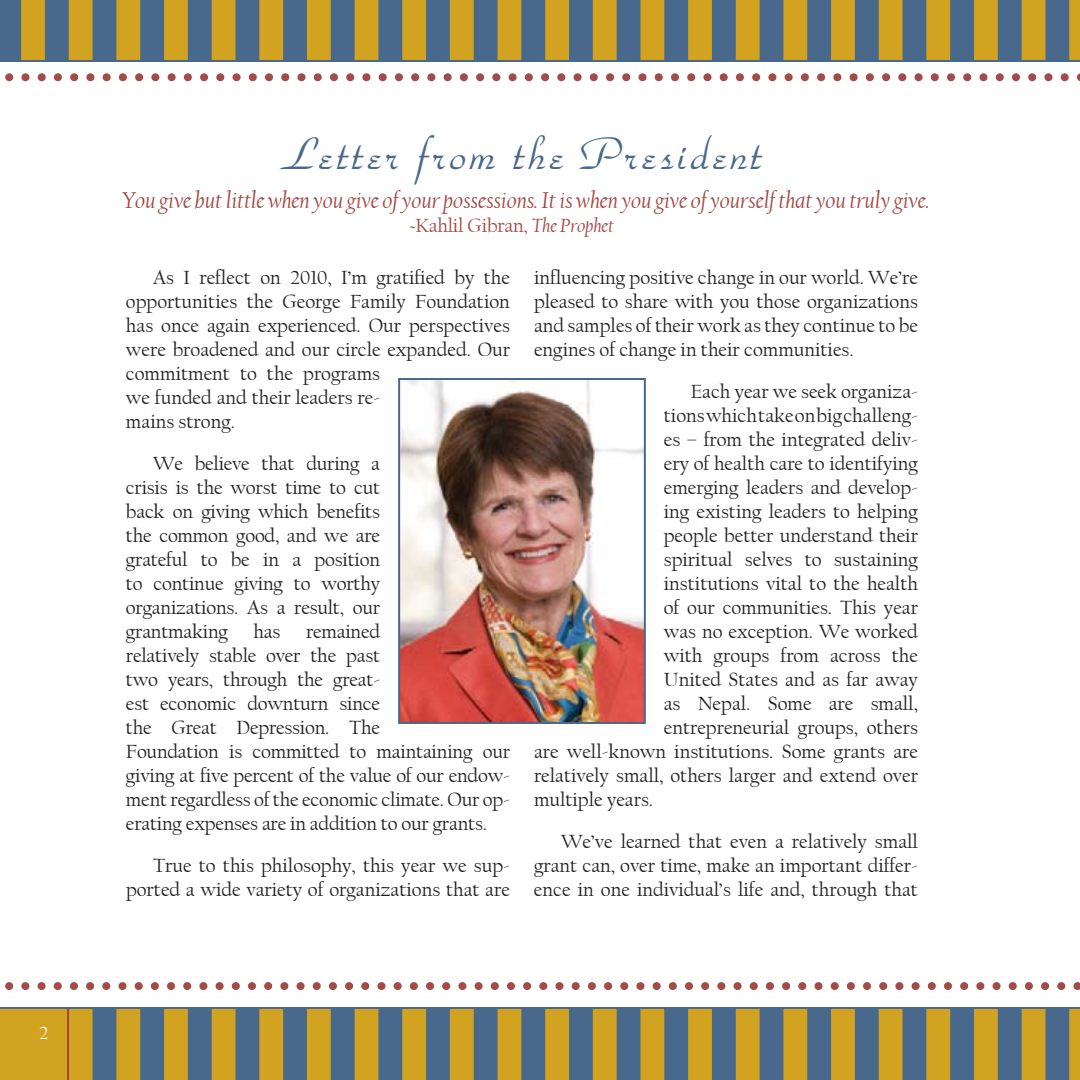
<style>
.page{position:relative;width:1080px;height:1080px;background:#fff}
.page>*{position:absolute;margin:0;border:0;box-sizing:border-box;transform-origin:0 0}
.t1{font:48px "Park Avenue D";letter-spacing:.05em;color:#48688c}
.letter{font:italic 24px "Californian FB";letter-spacing:-.01em;color:#a34843}
.letter-2{font:20px/24px "Californian FB";color:#231f20;text-align:justify}
.letter-3{font:20px "Californian FB";letter-spacing:-.01em;color:#a34843}
.t2{font:18.6px "Californian FB";color:#fff}
.s1{font-style:italic}
</style>
<div class="page">
<svg style="left:69px;top:1009px;width:1011px;height:71px;background:#8d8555"></svg>
<svg style="left:5px;top:73px;width:1075px;height:8px"></svg>
<svg style="left:0;top:0;width:1080px;height:60px;background:#8b8557"></svg>
<svg style="left:5px;top:982px;width:1075px;height:8px"></svg>
<div style="left:0;top:1009px;width:69px;height:71px;background:#d1a321"></div>
<hr style="left:67px;top:1009px;width:2px;height:71px;background:#a34743">
<hr style="left:0;top:1007px;width:1080px;height:2px;background:#48688c">
<hr style="left:0;top:60px;width:1080px;height:2px;background:#48688c">
<img style="left:401px;top:381px;width:242px;height:340px">
<div style="left:398px;top:378px;width:248px;height:346px;border:2px solid #48688c"></div>
<p class="t2" style="left:39px;top:1023px;width:11px">2</p>
<p class="t1" style="left:281px;top:125px;width:483px">Letter from the President</p>
<p class="letter" style="left:122px;top:187px;width:809px">You give but little when you give of your possessions. It is when you give of yourself that you truly give.</p>
<p class="letter-3" style="left:410px;top:214px;width:206px">~Kahlil Gibran, <span class="s1">The Prophet</span></p>
<p class="letter-2" style="left:126px;top:266px;width:386px;text-align:left;text-indent:27px">As I reflect on 2010, I’m gratified by the opportunities the George Family Foundation has once again experienced. Our perspectives were broadened and our circle expanded. Our commitment to the programs<br>we funded and their leaders re-<br>mains strong.</p>
<p class="letter-2" style="left:126px;top:452px;width:256px;text-indent:27px">We believe that during a crisis is the worst time to cut back on giving which benefits the common good, and we are grateful to be in a position to continue giving to worthy organizations. As a result, our grantmaking</p>
<p class="letter-2" style="left:126px;top:620px;width:386px;text-align:left;text-indent:180px">remained<br>relatively stable over the past<br>two years, through the great-<br>est economic downturn since<br>the Great Depression. The<br>Foundation is committed to maintaining our giving at five percent of the value of our endow&shy;ment regardless of the economic climate. Our op&shy;erating expenses are in addition to our grants.</p>
<p class="letter-2" style="left:126px;top:854px;width:385px;text-align:right">True to this philosophy, this year we sup&shy;ported a wide variety of organizations that are</p>
<p class="letter-2" style="left:254px;top:620px;width:28px">has</p>
<p class="letter-2" style="left:534px;top:266px;width:385px">influencing positive change in our world. We’re pleased to share with you those organizations and samples of their work as they continue to be engines of change in their communities.</p>
<p class="letter-2" style="left:691px;top:380px;width:229px">Each year we seek organiza-</p>
<p class="letter-2" style="left:664px;top:404px;width:256px">tions which take on big challeng-</p>
<p class="letter-2" style="left:664px;top:428px;width:256px">es – from the integrated deliv-</p>
<p class="letter-2" style="left:664px;top:452px;width:256px">ery of health care to identifying</p>
<p class="letter-2" style="left:664px;top:476px;width:256px">emerging leaders and develop-</p>
<p class="letter-2" style="left:664px;top:500px;width:256px">ing existing leaders to helping</p>
<p class="letter-2" style="left:664px;top:524px;width:256px">people better understand their</p>
<p class="letter-2" style="left:664px;top:548px;width:256px">spiritual selves to sustaining</p>
<p class="letter-2" style="left:664px;top:572px;width:256px">institutions vital to the health</p>
<p class="letter-2" style="left:664px;top:596px;width:256px">of our communities. This year</p>
<p class="letter-2" style="left:664px;top:620px;width:256px">was no exception. We worked</p>
<p class="letter-2" style="left:664px;top:644px;width:256px">with groups from across the</p>
<p class="letter-2" style="left:664px;top:668px;width:256px">United States and as far away</p>
<p class="letter-2" style="left:664px;top:692px;width:256px">as Nepal. Some are small,</p>
<p class="letter-2" style="left:664px;top:716px;width:256px">entrepreneurial groups, others</p>
<p class="letter-2" style="left:534px;top:740px;width:386px">are well-known institutions. Some grants are</p>
<p class="letter-2" style="left:534px;top:764px;width:385px">relatively small, others larger and extend over</p>
<p class="letter-2" style="left:534px;top:788px;width:121px">multiple years.</p>
<p class="letter-2" style="left:534px;top:830px;width:386px;text-indent:27px">We’ve learned that even a relatively small grant can, over time, make an important differ&shy;ence in one individual’s life and, through that</p>
</div>
